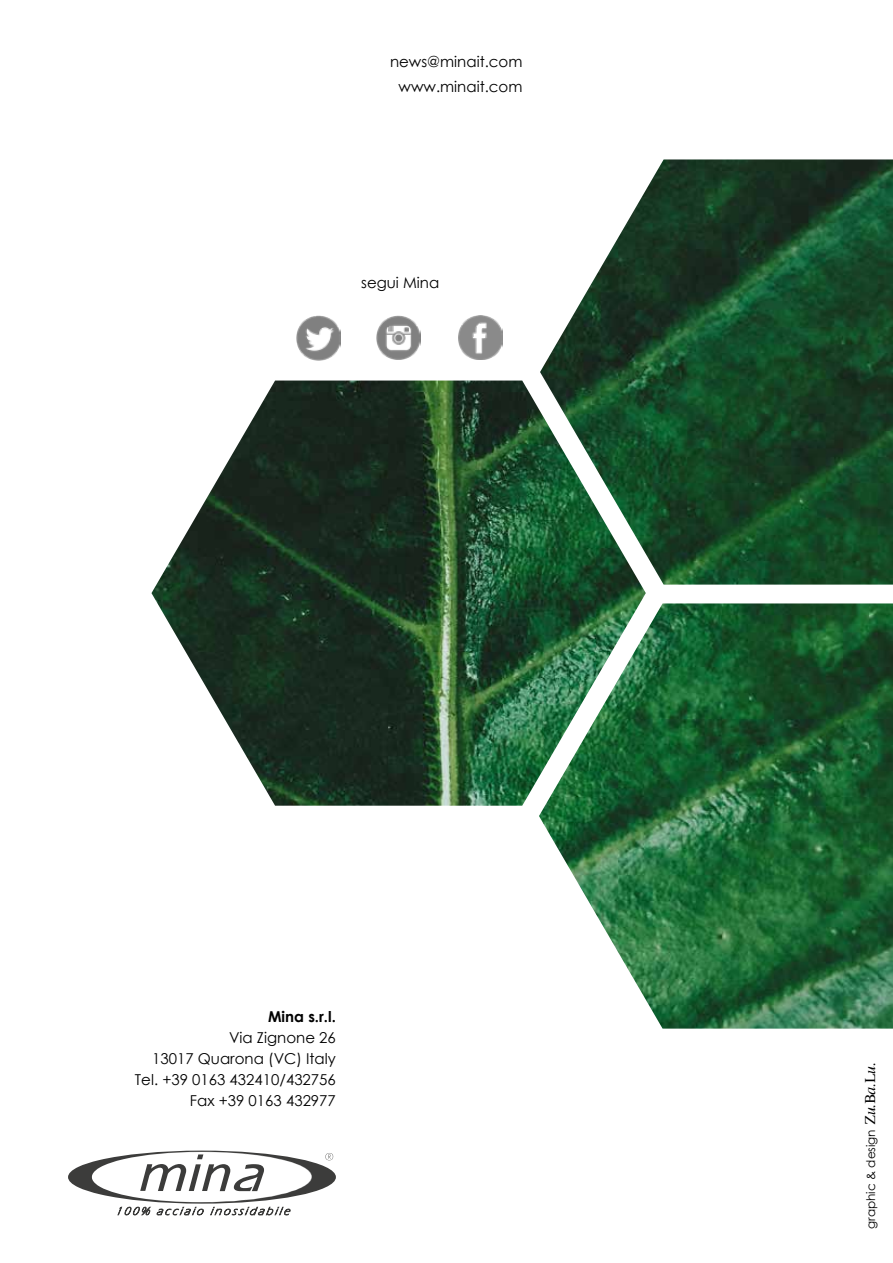
<style>
.page{position:relative;width:893px;height:1263px;background:#fff}
.page>*{position:absolute;margin:0;border:0;box-sizing:border-box;transform-origin:0 0}
.t1{font:15px/21px "Century Gothic";color:#000;text-align:right}
.t2{font:700 15px "Century Gothic";color:#000}
.t3{font:12px "Century Gothic";color:#000}
.s1{font-family:"Will Grace";font-size:15px}
</style>
<div class="page">
<svg style="left:68px;top:1150px;width:268px;height:65px"></svg>
<img style="left:540px;top:159px;width:353px;height:426px">
<img style="left:539px;top:603px;width:354px;height:425px">
<img style="left:151px;top:380px;width:495px;height:426px">
<img style="left:296px;top:316px;width:44px;height:45px">
<img style="left:458px;top:316px;width:44px;height:44px">
<img style="left:377px;top:316px;width:44px;height:44px">
<p class="t1" style="left:390px;top:48px;width:134px;line-height:25.5px;text-align:center">news@minait.com www.minait.com</p>
<p class="t1" style="left:361px;top:271px;width:80px">segui Mina</p>
<p class="t2" style="left:268px;top:1005px;width:69px">Mina s.r.l.</p>
<p class="t1" style="left:135px;top:1027px;width:203px">Via Zignone 26<br>13017 Quarona (VC) Italy<br>Tel. +39 0163 432410/432756<br>Fax +39 0163 432977</p>
<p class="t3" style="left:862px;top:1229px;width:167px;rotate:-90deg">graphic &amp; design <span class="s1">Zu.Ba.Lu.</span></p>
</div>
